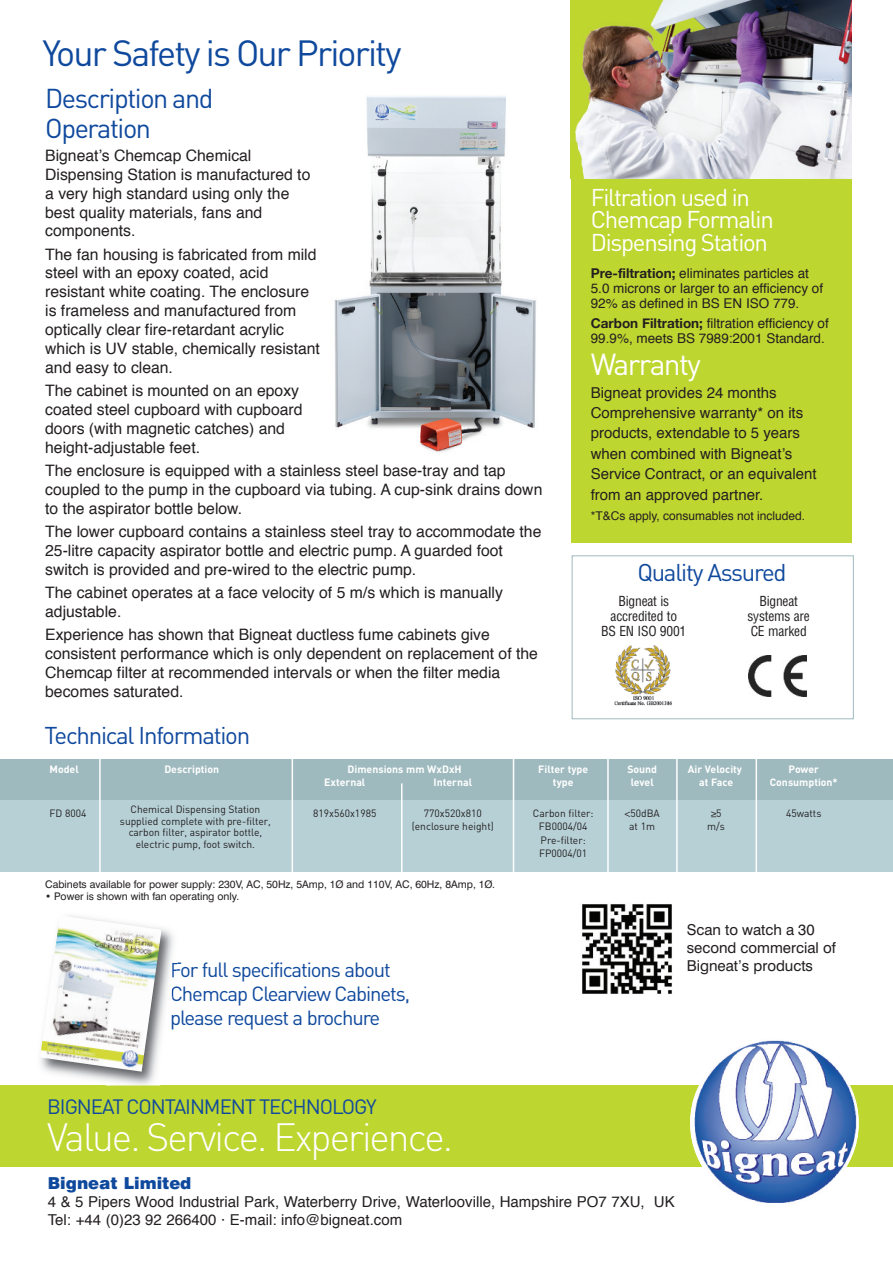
<style>
.page{position:relative;width:893px;height:1263px;background:#fff}
.page>*{position:absolute;margin:0;border:0;box-sizing:border-box;transform-origin:0 0}
.t1{font:300 39px "DIN";letter-spacing:-.05em;color:#fff}
.t2{font:36px "DIN";letter-spacing:-.05em;color:#0f499d}
.t3{font:30px "DIN";letter-spacing:-.05em;color:#fff}
.t4{font:27px/30px "DIN";letter-spacing:-.05em;color:#0f499d}
.t5{font:24px/22.5px "DIN";letter-spacing:-.05em;color:#fff}
.t6{font:24px "DIN";letter-spacing:-.05em;color:#0f499d}
.t7{font:20.55px "DIN";letter-spacing:-.05em;color:#0f499d}
.t8{font:20.25px/23.7px "DIN";letter-spacing:-.05em;color:#0f499d}
.t9{font:900 16.5px "Swiss 721 BT";color:#0f499d}
.t10{font:15.75px/18.9px "Helvetica";color:#231f20}
.t11{font:15px/20.4px "Helvetica";color:#231f20}
.t12{font:15px/18px "Swiss 721 BT";color:#231f20}
.t13{font:13.5px/15px "Helvetica";color:#231f20}
.t14{font:condensed 13.5px/15px "Helvetica";letter-spacing:-.015em;color:#231f20;text-align:center}
.t15{font:12px "Helvetica";color:#231f20}
.t16{font:10.5px/11.4px "DIN";color:#231f20}
.t17{font:10.5px "Swiss 721 BT";color:#231f20}
.t18{font:700 10.5px "DIN";color:#fff}
.t19{font:10.5px "Helvetica Neue";color:#231f20}
.s1{font-family:"Helvetica Neue";font-weight:700}
.s2{font-family:"Helvetica Neue"}
.s3{font-family:"DIN"}
</style>
<div class="page">
<div style="left:0;top:1086px;width:893px;height:81px;background:#bed630"></div>
<div style="left:571px;top:0;width:280px;height:542px;background:#bed630"></div>
<img style="left:334px;top:96px;width:202px;height:357px">
<div style="left:0;top:759px;width:893px;height:112px;background:#b6d0d6"></div>
<div style="left:0;top:759px;width:893px;height:40px;background:#9fbabe"></div>
<hr style="left:99px;top:753px;width:2px;height:136px;background:#fff">
<hr style="left:292px;top:751px;width:1px;height:141px;background:#fff">
<hr style="left:401px;top:783px;width:1px;height:109px;background:#fff">
<hr style="left:513px;top:751px;width:1px;height:141px;background:#fff">
<hr style="left:607px;top:751px;width:2px;height:141px;background:#fff">
<hr style="left:676px;top:751px;width:2px;height:141px;background:#fff">
<hr style="left:756px;top:751px;width:1px;height:141px;background:#fff">
<img style="left:690px;top:1039px;width:169px;height:168px;border-radius:50%">
<img style="left:575px;top:0;width:276px;height:179px">
<img style="left:32px;top:928px;width:151px;height:158px">
<img style="left:172px;top:963px;width:6px;height:16px">
<svg style="left:172px;top:986px;width:2px;height:14px"></svg>
<img style="left:41px;top:916px;width:120px;height:155px">
<img style="left:582px;top:904px;width:90px;height:90px">
<div style="left:572px;top:555px;width:282px;height:164px;border:1px solid #9fbabe"></div>
<img style="left:615px;top:645px;width:56px;height:61px">
<img style="left:749px;top:655px;width:58px;height:42px">
<h2 class="t2" style="left:43px;top:33px;width:360px">Your Safety is Our Priority</h2>
<h3 class="t4" style="left:45px;top:83px;width:170px">Description and<br>Operation</h3>
<p class="t10" style="left:45px;top:147px;width:267px">Bigneat’s Chemcap Chemical<br>Dispensing Station is manufactured to a very high standard using only the best quality materials, fans and components.</p>
<p class="t10" style="left:45px;top:246px;width:276px">The fan housing is fabricated from mild steel with an epoxy coated, acid resistant white coating. The enclosure is frameless and manufactured from optically clear fire-retardant acrylic which is UV stable, chemically resistant and easy to clean.</p>
<p class="t10" style="left:45px;top:382px;width:259px">The cabinet is mounted on an epoxy coated steel cupboard with cupboard doors (with magnetic catches) and height-adjustable feet.</p>
<p class="t10" style="left:45px;top:462px;width:499px">The enclosure is equipped with a stainless steel base-tray and tap coupled to the pump in the cupboard via tubing. A cup-sink drains down to the aspirator bottle below.</p>
<p class="t10" style="left:45px;top:523px;width:498px">The lower cupboard contains a stainless steel tray to accommodate the<br>25-litre capacity aspirator bottle and electric pump. A guarded foot switch is provided and pre-wired to the electric pump.</p>
<p class="t10" style="left:45px;top:584px;width:459px">The cabinet operates at a face velocity of 5 m/s which is manually adjustable.</p>
<p class="t10" style="left:45px;top:626px;width:494px">Experience has shown that Bigneat ductless fume cabinets give consistent performance which is only dependent on replacement of the Chemcap filter at recommended intervals or when the filter media becomes saturated.</p>
<h3 class="t6" style="left:45px;top:721px;width:207px">Technical Information</h3>
<h3 class="t5" style="left:591px;top:186px;width:185px">Filtration used in<br>Chemcap Formalin<br>Dispensing Station</h3>
<p class="t13" style="left:591px;top:267px;width:234px"><span class="s1">Pre-filtration;</span> eliminates particles at<br>5.0 microns or larger to an efficiency of<br>92% as defined in BS EN ISO 779.</p>
<p class="t13" style="left:591px;top:317px;width:240px"><span class="s1">Carbon Filtration;</span> filtration efficiency of<br>99.9%, meets BS 7989:2001 Standard.</p>
<h3 class="t3" style="left:591px;top:347px;width:112px">Warranty</h3>
<p class="t11" style="left:591px;top:383px;width:227px">Bigneat provides 24 months<br>Comprehensive warranty* on its products, extendable to 5 years when combined with Bigneat’s<br>Service Contract, or an equivalent from an approved partner.</p>
<p class="t15" style="left:591px;top:511px;width:216px">*T&amp;Cs apply, consumables not included.</p>
<h3 class="t6" style="left:637px;top:558px;width:151px">Quality Assured</h3>
<p class="t14" style="left:601px;top:593px;width:87px">Bigneat is accredited to<br>BS EN ISO 9001</p>
<p class="t14" style="left:747px;top:593px;width:64px">Bigneat systems are<br>CE marked</p>
<p class="t18" style="left:50px;top:763px;width:31px">Model</p>
<p class="t18" style="left:164px;top:763px;width:56px">Description</p>
<p class="t18" style="left:348px;top:763px;width:116px">Dimensions mm WxDxH</p>
<p class="t18" style="left:538px;top:763px;width:51px">Filter type</p>
<p class="t18" style="left:627px;top:763px;width:31px">Sound</p>
<p class="t18" style="left:688px;top:763px;width:56px">Air Velocity</p>
<p class="t18" style="left:788px;top:763px;width:32px">Power</p>
<p class="t18" style="left:324px;top:776px;width:43px">External</p>
<p class="t18" style="left:434px;top:776px;width:40px">Internal</p>
<p class="t18" style="left:553px;top:776px;width:22px">type</p>
<p class="t18" style="left:631px;top:776px;width:25px">level</p>
<p class="t18" style="left:699px;top:776px;width:36px">at Face</p>
<p class="t18" style="left:770px;top:776px;width:70px">Consumption*</p>
<p class="t16" style="left:49px;top:807px;width:38px">FD 8004</p>
<p class="t16" style="left:313px;top:807px;width:65px">819x560x1985</p>
<p class="t16" style="left:424px;top:807px;width:59px">770x520x810</p>
<p class="t16" style="left:533px;top:807px;width:62px">Carbon filter:</p>
<p class="t16" style="left:625px;top:807px;width:37px"><span class="s2">&lt;</span>50dBA</p>
<p class="t19" style="left:711px;top:806px;width:12px">≥<span class="s3">5</span></p>
<p class="t16" style="left:786px;top:807px;width:37px">45watts</p>
<p class="t16" style="left:412px;top:821px;width:83px">(enclosure height)</p>
<p class="t16" style="left:539px;top:821px;width:50px">FB0004/04</p>
<p class="t16" style="left:629px;top:821px;width:27px">at 1m</p>
<p class="t16" style="left:707px;top:821px;width:19px">m/s</p>
<p class="t16" style="left:539px;top:833px;width:50px;line-height:13.5px">Pre-filter:<br>FP0004/01</p>
<p class="t16" style="left:120px;top:804px;width:152px;text-align:center">Chemical Dispensing Station supplied complete with pre-filter, carbon filter, aspirator bottle, electric pump, foot switch.</p>
<p class="t17" style="left:45px;top:880px;width:451px">Cabinets available for power supply: 230V, AC, 50Hz, 5Amp, 1Ø and 110V, AC, 60Hz, 8Amp, 1Ø.</p>
<p class="t17" style="left:45px;top:892px;width:196px">• Power is shown with fan operating only.</p>
<p class="t8" style="left:170px;top:958px;width:242px">For full specifications about<br>Chemcap Clearview Cabinets, please request a brochure</p>
<p class="t12" style="left:687px;top:922px;width:150px">Scan to watch a 30 second commercial of<br>Bigneat’s products</p>
<h3 class="t7" style="left:47px;top:1094px;width:331px">BIGNEAT CONTAINMENT TECHNOLOGY</h3>
<h1 class="t1" style="left:47px;top:1115px;width:407px">Value. Service. Experience.</h1>
<p class="t9" style="left:48px;top:1177px;width:145px">Bigneat Limited</p>
<p class="t11" style="left:48px;top:1194px;width:628px;line-height:18px">4 &amp; 5 Pipers Wood Industrial Park, Waterberry Drive, Waterlooville, Hampshire PO7 7XU, UK<br>Tel: +44 (0)23 92 266400 · E-mail: info@bigneat.com</p>
</div>
